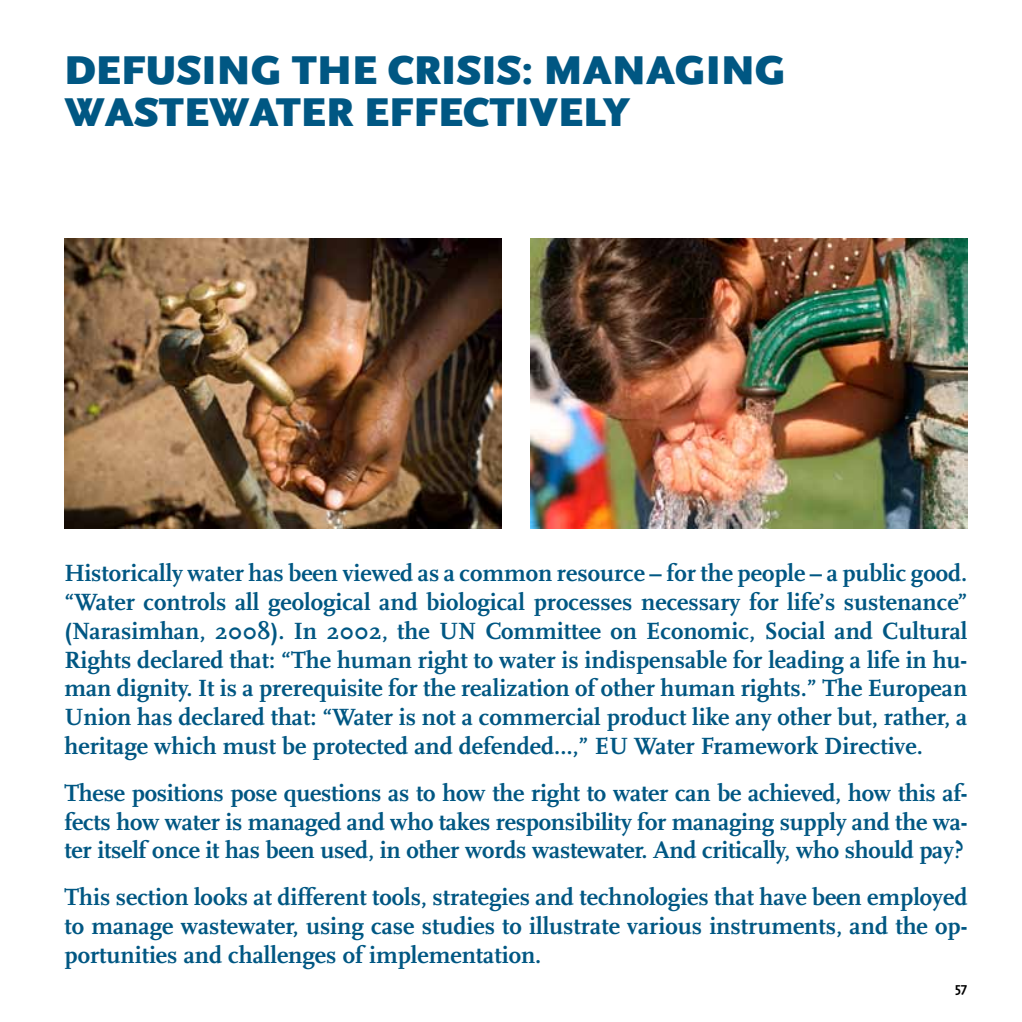
<style>
.page{position:relative;width:1022px;height:1022px;background:#fff}
.page>*{position:absolute;margin:0;border:0;box-sizing:border-box;transform-origin:0 0}
.t1{font:900 42px/42px "Scala Sans";color:#005783}
.t2{font:700 24.5px/28.9px "Scala";color:#005783;text-align:justify}
.t3{font:700 14px "Scala Sans";color:#000}
</style>
<div class="page">
<img style="left:64px;top:239px;width:437px;height:289px">
<img style="left:531px;top:239px;width:436px;height:289px">
<h1 class="t1" style="left:64px;top:51px;width:723px">DEFUSING THE CRISIS: MANAGING<br>WASTEWATER EFFECTIVELY</h1>
<p class="t2" style="left:64px;top:559px;width:904px">Historically water has been viewed as a common resource – for the people – a public good. “Water controls all geological and biological processes necessary for life’s sustenance” (Narasimhan, 2008). In 2002, the UN Committee on Economic, Social and Cultural Rights declared that: “The human right to water is indispensable for leading a life in hu&shy;man dignity. It is a prerequisite for the realization of other human rights.” The European Union has declared that: “Water is not a commercial product like any other but, rather, a heritage which must be protected and defended…,” EU Water Framework Directive.</p>
<p class="t2" style="left:64px;top:778px;width:904px">These positions pose questions as to how the right to water can be achieved, how this af&shy;fects how water is managed and who takes responsibility for managing supply and the wa&shy;ter itself once it has been used, in other words wastewater. And critically, who should pay?</p>
<p class="t2" style="left:64px;top:882px;width:904px">This section looks at different tools, strategies and technologies that have been employed to manage wastewater, using case studies to illustrate various instruments, and the op&shy;portunities and challenges of implementation.</p>
<p class="t3" style="left:955px;top:980px;width:14px">57</p>
</div>
